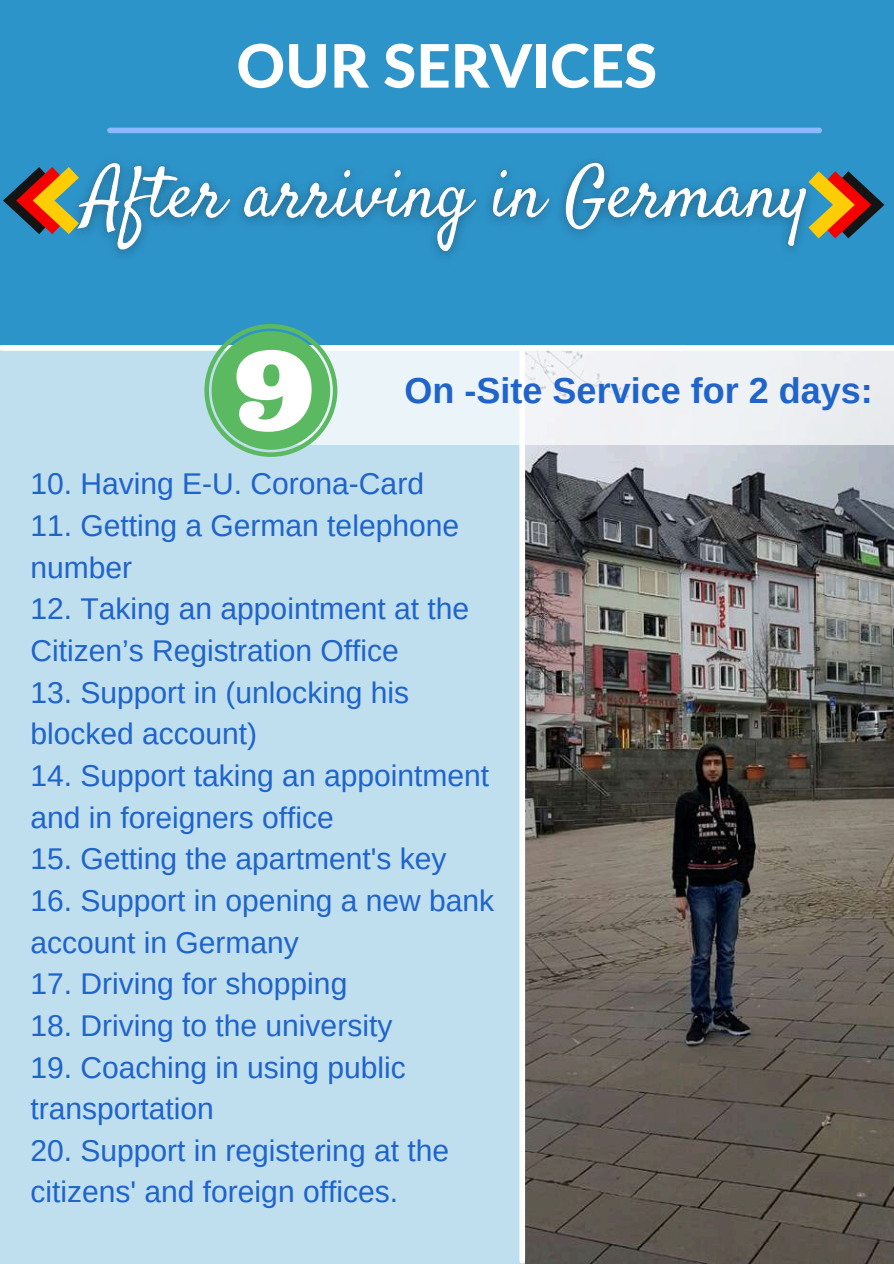
<style>
.page{position:relative;width:894px;height:1264px;background:#fff}
.page>*{position:absolute;margin:0;border:0;box-sizing:border-box;transform-origin:0 0}
.t1{font:800 60px "Lato Latin";color:#fff}
.t2{font:700 36px "Arimo";color:#1f64cb}
.t3{font:30px/41.7px "Arimo";color:#1f64cb}
</style>
<div class="page">
<div style="left:0;top:0;width:893px;height:1263px;background:#2d94ca"></div>
<div style="left:0;top:345px;width:525px;height:918px;background:#bfdeee"></div>
<div style="left:110px;top:128px;width:709px;height:5px;background:#8cbaff"></div>
<img style="left:79px;top:159px;width:740px;height:97px">
<svg style="left:3px;top:167px;width:76px;height:67px"></svg>
<svg style="left:808px;top:171px;width:76px;height:67px"></svg>
<img style="left:525px;top:445px;width:368px;height:818px">
<div style="left:2px;top:345px;width:891px;height:6px;background:#fff"></div>
<div style="left:244px;top:348px;width:649px;height:97px;background:#ecf2f5"></div>
<svg style="left:204px;top:324px;width:133px;height:133px"></svg>
<div style="left:519px;top:351px;width:6px;height:909px;background:#fff"></div>
<h1 class="t1" style="left:236px;top:39px;width:422px">OUR SERVICES</h1>
<p class="t2" style="left:404px;top:370px;width:469px">On -Site Service for 2 days:</p>
<p class="t3" style="left:30px;top:463px;width:395px">10. Having E-U. Corona-Card</p>
<p class="t3" style="left:30px;top:505px;width:430px">11. Getting a German telephone number</p>
<p class="t3" style="left:30px;top:588px;width:440px">12. Taking an appointment at the<br>Citizen’s Registration Office</p>
<p class="t3" style="left:30px;top:671px;width:380px">13. Support in (unlocking his blocked account)</p>
<p class="t3" style="left:30px;top:754px;width:460px">14. Support taking an appointment and in foreigners office</p>
<p class="t3" style="left:30px;top:838px;width:417px">15. Getting the apartment's key</p>
<p class="t3" style="left:30px;top:879px;width:465px">16. Support in opening a new bank account in Germany</p>
<p class="t3" style="left:30px;top:962px;width:318px">17. Driving for shopping</p>
<p class="t3" style="left:30px;top:1004px;width:363px">18. Driving to the university</p>
<p class="t3" style="left:30px;top:1046px;width:377px">19. Coaching in using public transportation</p>
<p class="t3" style="left:30px;top:1129px;width:420px">20. Support in registering at the citizens' and foreign offices.</p>
</div>
